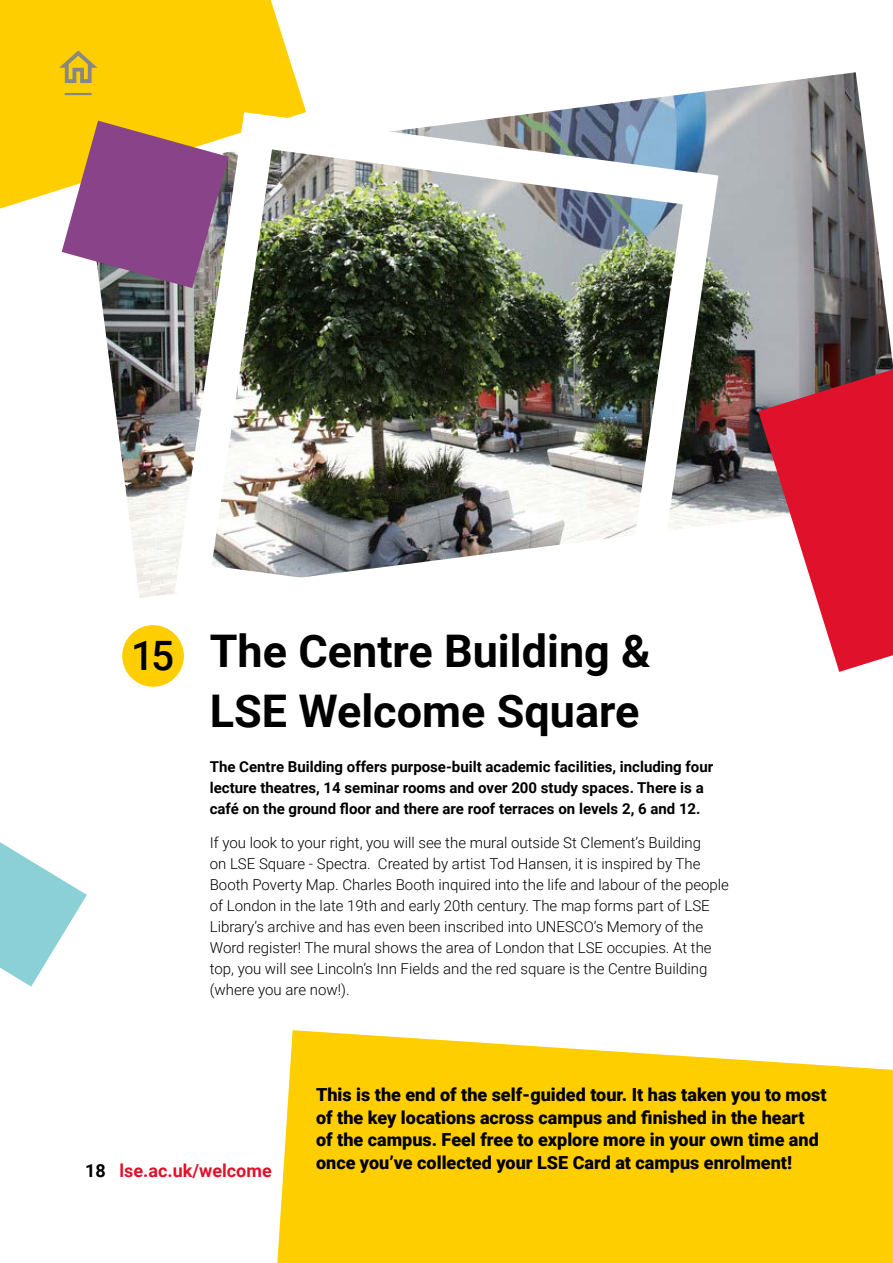
<style>
.page{position:relative;width:893px;height:1263px;background:#fff}
.page>*{position:absolute;margin:0;border:0;box-sizing:border-box;transform-origin:0 0}
.t1{font:700 45px/60px "Roboto";color:#000}
.t2{font:500 40.5px "Roboto";color:#000}
.t3{font:900 18px/22.5px "Roboto";color:#000}
.t4{font:700 18px "Roboto";color:#e0112b}
.t5{font:300 15px/21px "Roboto";color:#000}
.t6{font:700 15px/21px "Roboto";color:#000}
.s1{color:#000}
</style>
<div class="page">
<img style="left:100px;top:72px;width:793px;height:526px">
<div style="left:122px;top:625px;width:62px;height:62px;background:#ffce00;border-radius:50%"></div>
<svg style="left:277px;top:1030px;width:616px;height:233px;background:#ffd219"></svg>
<svg style="left:0;top:842px;width:87px;height:144px"></svg>
<svg style="left:758px;top:369px;width:135px;height:303px"></svg>
<div style="left:0;top:0;width:306px;height:209px;background:#ffce00"></div>
<svg style="left:62px;top:121px;width:113px;height:167px;background:#a16a7f"></svg>
<img style="left:175px;top:112px;width:543px;height:544px">
<svg style="left:59px;top:51px;width:38px;height:32px"></svg>
<hr style="left:65px;top:93px;width:27px;height:2px;background:#878787">
<h2 class="t2" style="left:131px;top:628px;width:45px">15</h2>
<h1 class="t1" style="left:210px;top:620px;width:442px">The Centre Building &amp;<br>LSE Welcome Square</h1>
<p class="t6" style="left:210px;top:755px;width:505px">The Centre Building offers purpose-built academic facilities, including four lecture theatres, 14 seminar rooms and over 200 study spaces. There is a café on the ground floor and there are roof terraces on levels 2, 6 and 12.</p>
<p class="t5" style="left:210px;top:831px;width:521px">If you look to your right, you will see the mural outside St Clement’s Building<br>on LSE Square - Spectra. Created by artist Tod Hansen, it is inspired by The Booth Poverty Map. Charles Booth inquired into the life and labour of the people of London in the late 19th and early 20th century. The map forms part of LSE Library’s archive and has even been inscribed into UNESCO’s Memory of the Word register! The mural shows the area of London that LSE occupies. At the top, you will see Lincoln’s Inn Fields and the red square is the Centre Building (where you are now!).</p>
<p class="t4" style="left:85px;top:1158px;width:188px"><span class="s1">18</span> lse.ac.uk/welcome</p>
<p class="t3" style="left:316px;top:1083px;width:512px">This is the end of the self-guided tour. It has taken you to most of the key locations across campus and finished in the heart<br>of the campus. Feel free to explore more in your own time and once you’ve collected your LSE Card at campus enrolment!</p>
</div>
